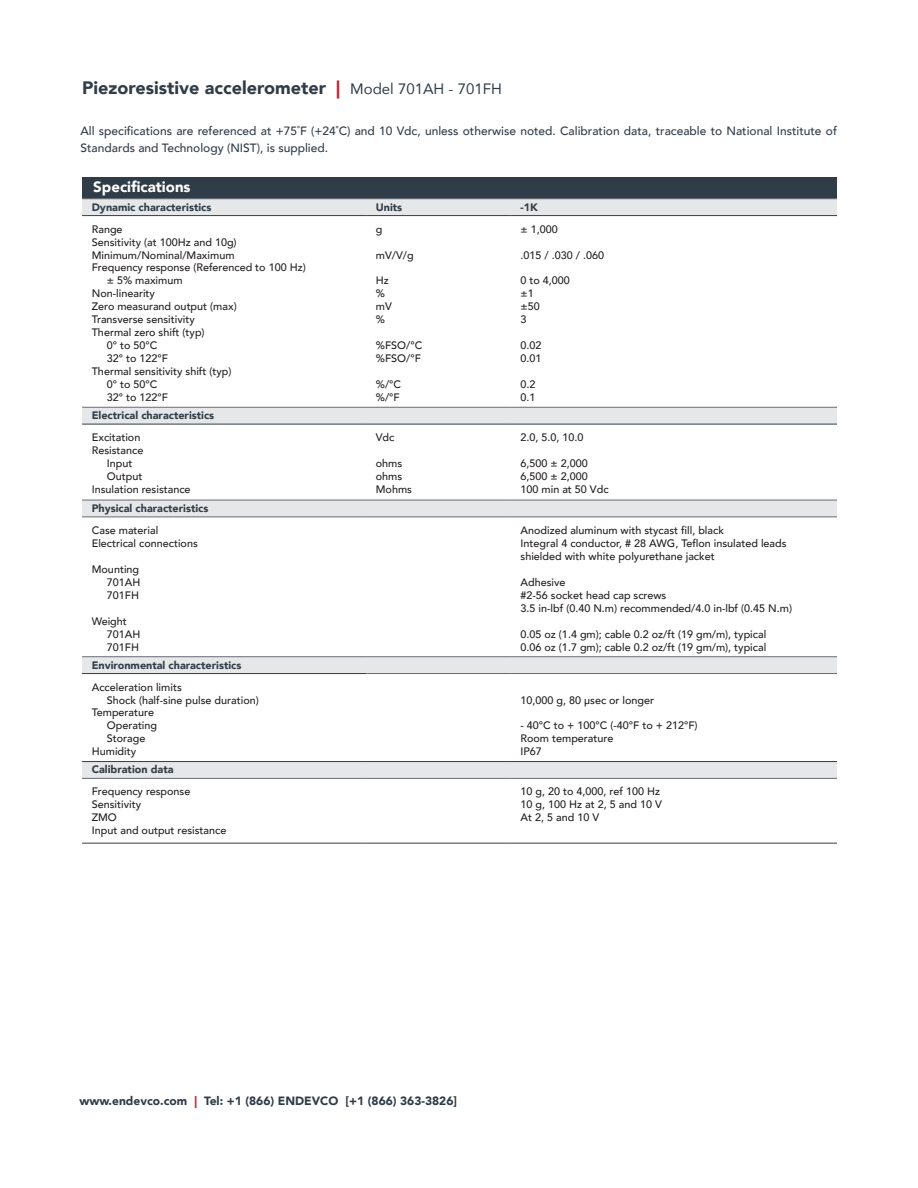
<style>
.page{position:relative;width:918px;height:1188px;background:#fff}
.page>*{position:absolute;margin:0;border:0;box-sizing:border-box;transform-origin:0 0}
.t1{font:900 18px "Avenir";color:#303d48}
.t2{font:900 15px "Avenir";color:#fff}
.t3{font:500 12px/16.5px "Avenir";color:#303d48}
.t4{font:900 12px "Avenir";color:#303d48}
.t5{font:500 10.8px/12.9px "Avenir";color:#231f20}
.t6{font:900 10.8px "Avenir";color:#323d47}
.t7{font:900 10.8px "Avenir";color:#303d48}
.s1{color:#c31f32}
.s2{font-weight:400;font-size:15px}
</style>
<div class="page">
<div style="left:82px;top:177px;width:755px;height:22px;background:#303d48"></div>
<div style="left:82px;top:199px;width:755px;height:16px;background:#e6e7e9"></div>
<svg style="left:82px;top:216px;width:755px;height:627px"></svg>
<hr style="left:82px;top:407px;width:284px;height:1px;background:#696b74">
<hr style="left:366px;top:407px;width:145px;height:1px;background:#696b74">
<hr style="left:82px;top:424px;width:284px;height:1px;background:#323d47">
<hr style="left:366px;top:424px;width:145px;height:1px;background:#323d47">
<hr style="left:366px;top:761px;width:145px;height:1px;background:#323d47">
<hr style="left:366px;top:500px;width:145px;height:1px;background:#696b74">
<hr style="left:82px;top:656px;width:284px;height:1px;background:#696b74">
<hr style="left:366px;top:656px;width:145px;height:1px;background:#696b74">
<hr style="left:366px;top:673px;width:145px;height:1px;background:#696b74">
<hr style="left:82px;top:500px;width:284px;height:1px;background:#696b74">
<hr style="left:82px;top:673px;width:284px;height:1px;background:#323d47">
<hr style="left:82px;top:761px;width:284px;height:1px;background:#323d47">
<hr style="left:82px;top:517px;width:284px;height:1px;background:#696b74">
<hr style="left:366px;top:517px;width:145px;height:1px;background:#696b74">
<hr style="left:82px;top:778px;width:284px;height:1px;background:#696b74">
<hr style="left:366px;top:778px;width:145px;height:1px;background:#696b74">
<hr style="left:82px;top:843px;width:284px;height:1px;background:#323d47">
<hr style="left:366px;top:843px;width:145px;height:1px;background:#323d47">
<hr style="left:82px;top:198px;width:284px;height:1px;background:#696b74">
<hr style="left:366px;top:198px;width:145px;height:1px;background:#696b74">
<hr style="left:82px;top:215px;width:284px;height:1px;background:#323d47">
<hr style="left:366px;top:215px;width:145px;height:1px;background:#323d47">
<hr style="left:511px;top:198px;width:326px;height:1px;background:#696b74">
<hr style="left:511px;top:215px;width:326px;height:1px;background:#323d47">
<hr style="left:511px;top:407px;width:326px;height:1px;background:#696b74">
<hr style="left:511px;top:517px;width:326px;height:1px;background:#696b74">
<hr style="left:511px;top:778px;width:326px;height:1px;background:#696b74">
<hr style="left:511px;top:843px;width:326px;height:1px;background:#323d47">
<hr style="left:511px;top:424px;width:326px;height:1px;background:#323d47">
<hr style="left:511px;top:761px;width:326px;height:1px;background:#323d47">
<hr style="left:511px;top:500px;width:326px;height:1px;background:#696b74">
<hr style="left:511px;top:656px;width:326px;height:1px;background:#696b74">
<hr style="left:511px;top:673px;width:326px;height:1px;background:#696b74">
<h1 class="t1" style="left:82px;top:73px;width:421px">Piezoresistive accelerometer <span class="s1">|</span> <span class="s2">Model 701AH - 701FH</span></h1>
<p class="t3" style="left:81px;top:122px;width:758px">All specifications are referenced at +75˚F (+24˚C) and 10 Vdc, unless otherwise noted. Calibration data, traceable to National Institute of<br>Standards and Technology (NIST), is supplied.</p>
<h2 class="t2" style="left:93px;top:174px;width:99px">Specifications</h2>
<p class="t7" style="left:92px;top:198px;width:121px">Dynamic characteristics</p>
<p class="t7" style="left:376px;top:198px;width:28px">Units</p>
<p class="t7" style="left:521px;top:198px;width:19px">-1K</p>
<p class="t5" style="left:92px;top:222px;width:32px">Range</p>
<p class="t5" style="left:92px;top:235px;width:146px">Sensitivity (at 100Hz and 10g)</p>
<p class="t5" style="left:92px;top:248px;width:144px">Minimum/Nominal/Maximum</p>
<p class="t5" style="left:92px;top:261px;width:215px">Frequency response (Referenced to 100 Hz)</p>
<p class="t5" style="left:107px;top:274px;width:77px">± 5% maximum</p>
<p class="t5" style="left:92px;top:287px;width:65px">Non-linearity</p>
<p class="t5" style="left:92px;top:300px;width:146px">Zero measurand output (max)</p>
<p class="t5" style="left:92px;top:313px;width:104px">Transverse sensitivity</p>
<p class="t5" style="left:92px;top:325px;width:114px">Thermal zero shift (typ)</p>
<p class="t5" style="left:107px;top:338px;width:52px">0° to 50°C</p>
<p class="t5" style="left:107px;top:351px;width:63px">32° to 122°F</p>
<p class="t5" style="left:92px;top:364px;width:141px">Thermal sensitivity shift (typ)</p>
<p class="t5" style="left:107px;top:377px;width:52px">0° to 50°C</p>
<p class="t5" style="left:107px;top:390px;width:63px">32° to 122°F</p>
<p class="t5" style="left:521px;top:222px;width:39px">± 1,000</p>
<p class="t5" style="left:521px;top:248px;width:85px">.015 / .030 / .060</p>
<p class="t5" style="left:521px;top:274px;width:51px">0 to 4,000 ±1<br>±50<br>3</p>
<p class="t5" style="left:521px;top:338px;width:23px">0.02<br>0.01</p>
<p class="t5" style="left:521px;top:377px;width:17px">0.2<br>0.1</p>
<p class="t5" style="left:376px;top:222px;width:8px">g</p>
<p class="t5" style="left:376px;top:248px;width:39px">mV/V/g</p>
<p class="t5" style="left:376px;top:274px;width:18px">Hz % mV %</p>
<p class="t5" style="left:376px;top:338px;width:48px">%FSO/°C %FSO/°F</p>
<p class="t5" style="left:376px;top:377px;width:27px">%/°C %/°F</p>
<p class="t7" style="left:92px;top:406px;width:124px">Electrical characteristics</p>
<p class="t5" style="left:92px;top:430px;width:50px">Excitation</p>
<p class="t5" style="left:92px;top:443px;width:53px">Resistance</p>
<p class="t5" style="left:107px;top:456px;width:27px">Input</p>
<p class="t5" style="left:107px;top:469px;width:37px">Output</p>
<p class="t5" style="left:92px;top:482px;width:100px">Insulation resistance</p>
<p class="t6" style="left:92px;top:499px;width:118px">Physical characteristics</p>
<p class="t5" style="left:92px;top:523px;width:108px">Case material<br>Electrical connections</p>
<p class="t5" style="left:107px;top:562px;width:35px;text-align:justify;text-indent:-15px">Mounting 701AH 701FH</p>
<p class="t5" style="left:107px;top:614px;width:35px;text-indent:-15px">Weight<br>701AH<br>701FH</p>
<p class="t6" style="left:92px;top:656px;width:151px">Environmental characteristics</p>
<p class="t5" style="left:92px;top:680px;width:91px">Acceleration limits</p>
<p class="t5" style="left:107px;top:693px;width:154px">Shock (half-sine pulse duration)</p>
<p class="t5" style="left:92px;top:706px;width:64px">Temperature</p>
<p class="t5" style="left:107px;top:719px;width:52px">Operating</p>
<p class="t5" style="left:107px;top:732px;width:40px">Storage</p>
<p class="t5" style="left:92px;top:745px;width:46px">Humidity</p>
<p class="t5" style="left:376px;top:430px;width:20px">Vdc</p>
<p class="t5" style="left:376px;top:456px;width:38px">ohms ohms<br>Mohms</p>
<p class="t5" style="left:521px;top:430px;width:65px">2.0, 5.0, 10.0</p>
<p class="t5" style="left:521px;top:456px;width:90px">6,500 ± 2,000<br>6,500 ± 2,000<br>100 min at 50 Vdc</p>
<p class="t5" style="left:521px;top:523px;width:268px">Anodized aluminum with stycast fill, black<br>Integral 4 conductor, # 28 AWG, Teflon insulated leads shielded with white polyurethane jacket</p>
<p class="t5" style="left:521px;top:575px;width:273px">Adhesive<br>#2-56 socket head cap screws<br>3.5 in-lbf (0.40 N.m) recommended/4.0 in-lbf (0.45 N.m)</p>
<p class="t5" style="left:521px;top:627px;width:247px">0.05 oz (1.4 gm); cable 0.2 oz/ft (19 gm/m), typical<br>0.06 oz (1.7 gm); cable 0.2 oz/ft (19 gm/m), typical</p>
<p class="t5" style="left:521px;top:693px;width:135px">10,000 g, 80 μsec or longer</p>
<p class="t5" style="left:521px;top:719px;width:178px">- 40°C to + 100°C (-40°F to + 212°F)<br>Room temperature<br>IP67</p>
<p class="t6" style="left:92px;top:760px;width:83px">Calibration data</p>
<p class="t5" style="left:92px;top:785px;width:136px">Frequency response<br>Sensitivity<br>ZMO<br>Input and output resistance</p>
<p class="t5" style="left:521px;top:785px;width:143px">10 g, 20 to 4,000, ref 100 Hz<br>10 g, 100 Hz at 2, 5 and 10 V<br>At 2, 5 and 10 V</p>
<p class="t4" style="left:80px;top:1090px;width:379px">www.endevco.com <span class="s1">|</span> Tel: +1 (866) ENDEVCO [+1 (866) 363-3826]</p>
</div>
